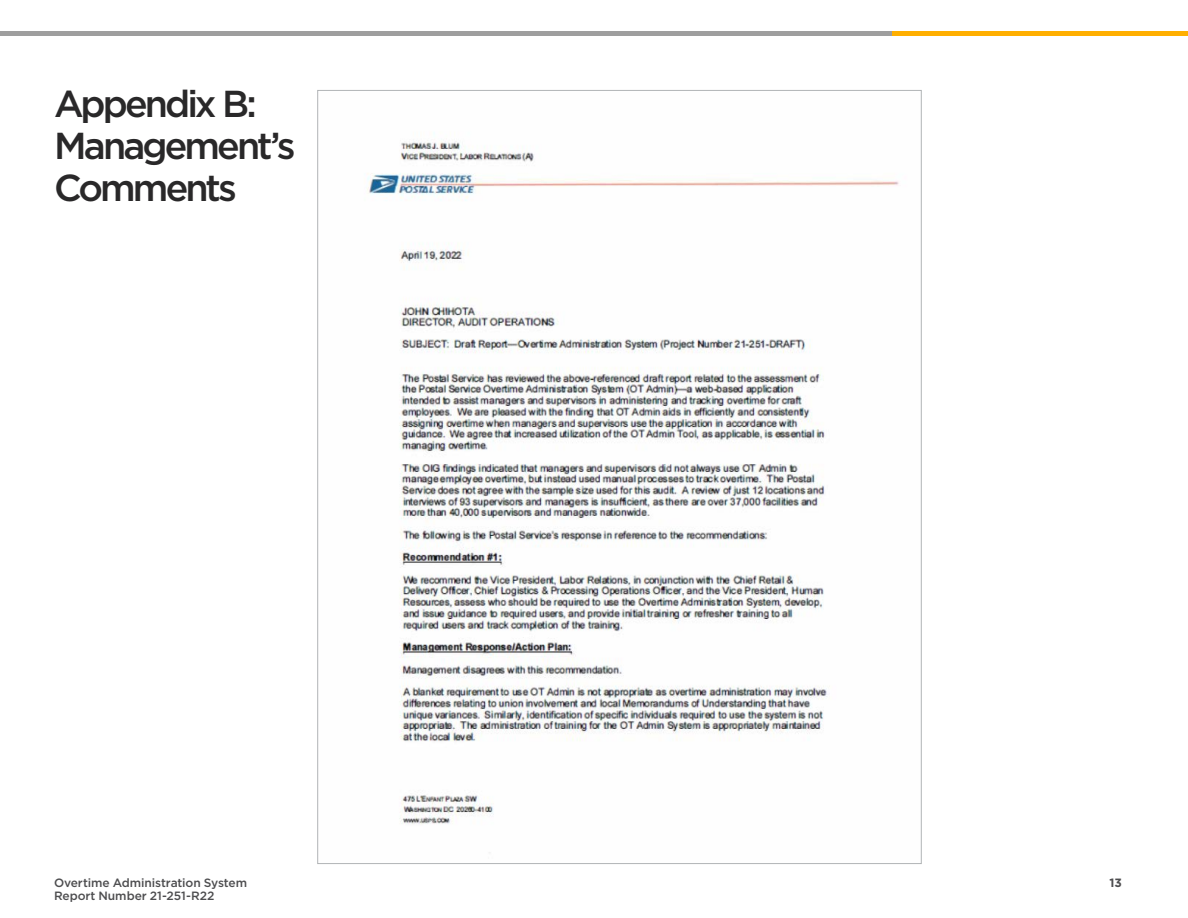
<style>
.page{position:relative;width:1188px;height:918px;background:#fff}
.page>*{position:absolute;margin:0;border:0;box-sizing:border-box;transform-origin:0 0}
.t1{font:500 37.5px/42px "Gotham";letter-spacing:-.075em;color:#292829}
.t2{font:500 12px/13.5px "Gotham";letter-spacing:-.005em;color:#4d4d4f}
.t3{font:700 12px "Gotham";color:#4d4d4f}
</style>
<div class="page">
<img style="left:367px;top:133px;width:532px;height:720px">
<hr style="left:0;top:32px;width:1188px;height:4px;background:#9e9e9e">
<hr style="left:893px;top:32px;width:295px;height:4px;background:#ffaf00">
<h1 class="t1" style="left:54px;top:82px;width:243px">Appendix B:<br>Management’s<br>Comments</h1>
<p class="t2" style="left:54px;top:875px;width:195px">Overtime Administration System<br>Report Number 21-251-R22</p>
<p class="t3" style="left:1109px;top:875px;width:14px">13</p>
</div>
